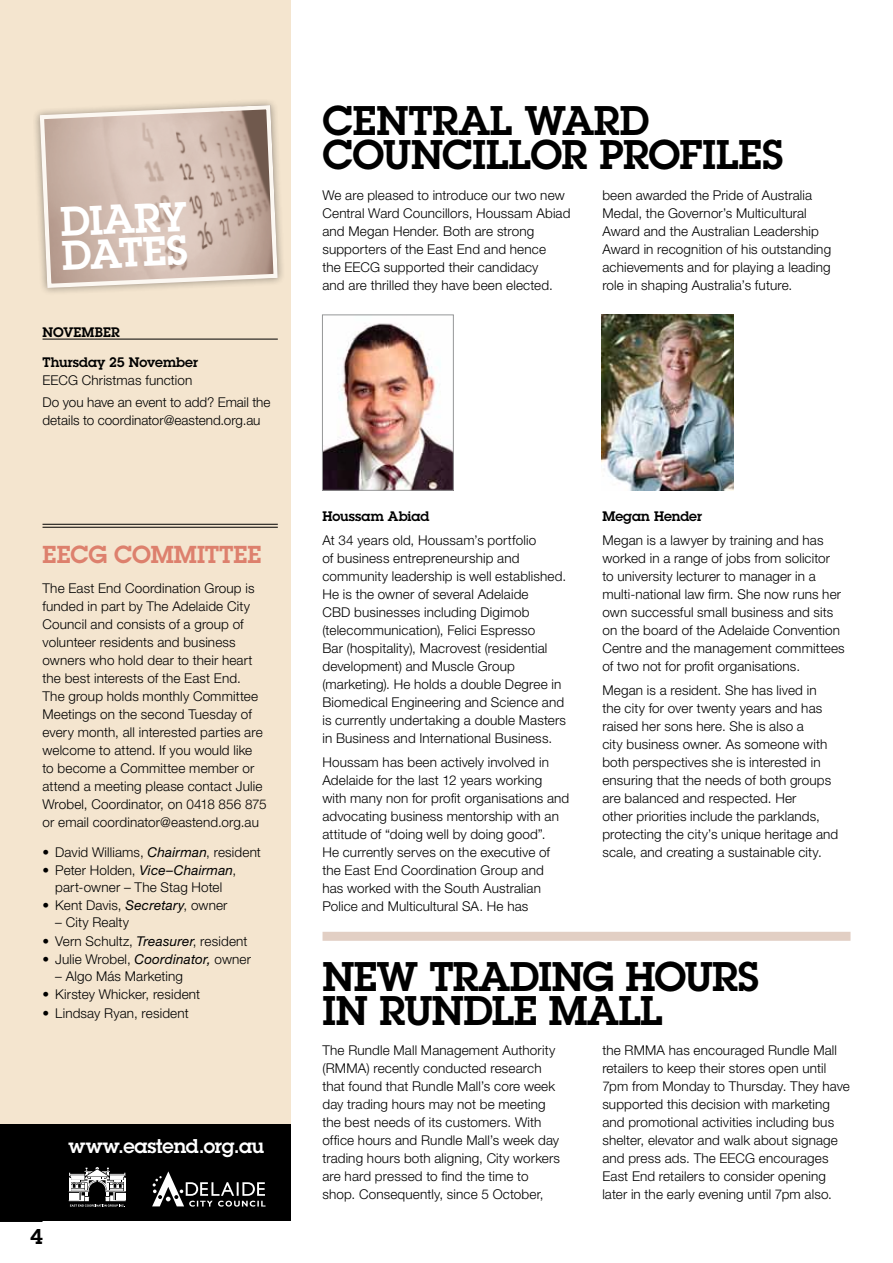
<style>
.page{position:relative;width:893px;height:1263px;background:#fff}
.page>*{position:absolute;margin:0;border:0;box-sizing:border-box;transform-origin:0 0}
.t1{font:600 40.5px/33.8px "Lubalin Graph Std";letter-spacing:-.01em;color:#000}
.t2{font:600 40.5px/33.8px "Lubalin Graph Std";color:#fff}
.t3{font:600 24px "Lubalin Graph Std";letter-spacing:-.005em;color:#dd806d}
.t4{font:600 21px "Lubalin Graph Std";color:#000}
.t5{font:600 19.5px "Lubalin Graph Std";letter-spacing:-.01em;color:#fff}
.t6{font:300 13.5px/18px "Helvetica Neue LT Std";letter-spacing:.01em;color:#000}
.t7{font:600 13.5px "Lubalin Graph Std";color:#000}
.s1{font-weight:400;font-style:italic}
</style>
<div class="page">
<div style="left:0;top:0;width:291px;height:1220px;background:#f4e5cf"></div>
<div style="left:0;top:1124px;width:291px;height:96px;background:#000"></div>
<svg style="left:152px;top:1171px;width:114px;height:35px"></svg>
<svg style="left:69px;top:1167px;width:57px;height:40px"></svg>
<hr style="left:43px;top:339px;width:235px;height:1px;background:#000">
<div style="left:32px;top:97px;width:254px;height:199px;background:#000;opacity:.5"></div>
<svg style="left:38px;top:103px;width:242px;height:187px;background:#d0bcb0"></svg>
<hr style="left:43px;top:524px;width:235px;height:1px;background:#000">
<hr style="left:43px;top:527px;width:235px;height:1px;background:#000">
<div style="left:323px;top:932px;width:527px;height:9px;background:#e2cfc4"></div>
<img style="left:602px;top:315px;width:131px;height:175px">
<img style="left:324px;top:323px;width:128px;height:165px">
<div style="left:322px;top:315px;width:132px;height:175px;border:1px solid #969798"></div>
<hr style="left:0;top:1220px;width:43px;height:2px;background:#000">
<h1 class="t2" style="left:60px;top:204px;width:128px;rotate:-2deg">DIA RY<br>DAT ES</h1>
<p class="t7" style="left:43px;top:323px;width:79px">NOVEMBER</p>
<p class="t7" style="left:43px;top:354px;width:157px">THURSDAY 25 NOVEMBER</p>
<p class="t6" style="left:43px;top:371px;width:151px">EECG Christmas function</p>
<p class="t6" style="left:43px;top:393px;width:230px">Do you have an event to add? Email the details to coordinator@eastend.org.au</p>
<h2 class="t3" style="left:43px;top:538px;width:206px">EECG COMMITTEE</h2>
<p class="t6" style="left:43px;top:579px;width:226px">The East End Coordination Group is funded in part by The Adelaide City Council and consists of a group of volunteer residents and business owners who hold dear to their heart the best interests of the East End.<br>The group holds monthly Committee Meetings on the second Tuesday of every month, all interested parties are welcome to attend. If you would like to become a Committee member or attend a meeting please contact Julie Wrobel, Coordinator, on 0418 856 875 or email coordinator@eastend.org.au</p>
<p class="t6" style="left:43px;top:842px;width:220px">• David Williams, <span class="s1">Chairman</span>, resident</p>
<p class="t6" style="left:43px;top:862px;width:195px;line-height:16.5px;text-align:center">• Peter Holden, <span class="s1">Vice–Chairman</span>, part-owner – The Stag Hotel</p>
<p class="t6" style="left:43px;top:896px;width:186px">• Kent Davis, <span class="s1">Secretary</span>, owner</p>
<p class="t6" style="left:55px;top:913px;width:75px">– City Realty</p>
<p class="t6" style="left:43px;top:931px;width:206px">• Vern Schultz, <span class="s1">Treasurer</span>, resident</p>
<p class="t6" style="left:43px;top:950px;width:210px">• Julie Wrobel, <span class="s1">Coordinator,</span> owner</p>
<p class="t6" style="left:55px;top:966px;width:129px">– Algo Más Marketing</p>
<p class="t6" style="left:43px;top:985px;width:159px">• Kirstey Whicker, resident</p>
<p class="t6" style="left:43px;top:1004px;width:148px">• Lindsay Ryan, resident</p>
<h3 class="t5" style="left:69px;top:1133px;width:197px">WWW.EASTEND.ORG.AU</h3>
<h3 class="t4" style="left:30px;top:1223px;width:14px">4</h3>
<h1 class="t1" style="left:322px;top:104px;width:463px">CENTRAL WARD<br>COUNCILLOR PROFILES</h1>
<p class="t6" style="left:322px;top:186px;width:250px">We are pleased to introduce our two new Central Ward Councillors, Houssam Abiad and Megan Hender. Both are strong supporters of the East End and hence<br>the EECG supported their candidacy<br>and are thrilled they have been elected.</p>
<p class="t6" style="left:602px;top:186px;width:230px">been awarded the Pride of Australia Medal, the Governor’s Multicultural Award and the Australian Leadership Award in recognition of his outstanding achievements and for playing a leading role in shaping Australia’s future.</p>
<p class="t7" style="left:322px;top:507px;width:108px">HOUSSAM ABIAD</p>
<p class="t6" style="left:322px;top:531px;width:245px">At 34 years old, Houssam’s portfolio<br>of business entrepreneurship and community leadership is well established.<br>He is the owner of several Adelaide<br>CBD businesses including Digimob (telecommunication), Felici Espresso<br>Bar (hospitality), Macrovest (residential development) and Muscle Group (marketing). He holds a double Degree in Biomedical Engineering and Science and is currently undertaking a double Masters in Business and International Business.</p>
<p class="t6" style="left:322px;top:753px;width:248px">Houssam has been actively involved in Adelaide for the last 12 years working with many non for profit organisations and advocating business mentorship with an attitude of “doing well by doing good”.<br>He currently serves on the executive of the East End Coordination Group and<br>has worked with the South Australian Police and Multicultural SA. He has</p>
<p class="t7" style="left:602px;top:507px;width:101px">MEGAN HENDER</p>
<p class="t6" style="left:602px;top:531px;width:244px">Megan is a lawyer by training and has worked in a range of jobs from solicitor<br>to university lecturer to manager in a multi-national law firm. She now runs her own successful small business and sits on the board of the Adelaide Convention Centre and the management committees of two not for profit organisations.</p>
<p class="t6" style="left:602px;top:681px;width:237px">Megan is a resident. She has lived in the city for over twenty years and has raised her sons here. She is also a<br>city business owner. As someone with both perspectives she is interested in ensuring that the needs of both groups are balanced and respected. Her<br>other priorities include the parklands, protecting the city’s unique heritage and scale, and creating a sustainable city.</p>
<h1 class="t1" style="left:322px;top:959px;width:184px">NEW TRADIN</h1>
<h1 class="t1" style="left:582px;top:959px;width:178px">G HOURS</h1>
<h1 class="t1" style="left:322px;top:993px;width:22px">INR</h1>
<h1 class="t1" style="left:404px;top:993px;width:260px">UNDLE MALL</h1>
<p class="t6" style="left:322px;top:1041px;width:239px">The Rundle Mall Management Authority (RMMA) recently conducted research that found that Rundle Mall’s core week day trading hours may not be meeting the best needs of its customers. With office hours and Rundle Mall’s week day trading hours both aligning, City workers are hard pressed to find the time to shop. Consequently, since 5 October,</p>
<p class="t6" style="left:602px;top:1041px;width:249px">the RMMA has encouraged Rundle Mall retailers to keep their stores open until 7pm from Monday to Thursday. They have supported this decision with marketing and promotional activities including bus shelter, elevator and walk about signage and press ads. The EECG encourages East End retailers to consider opening later in the early evening until 7pm also.</p>
</div>
